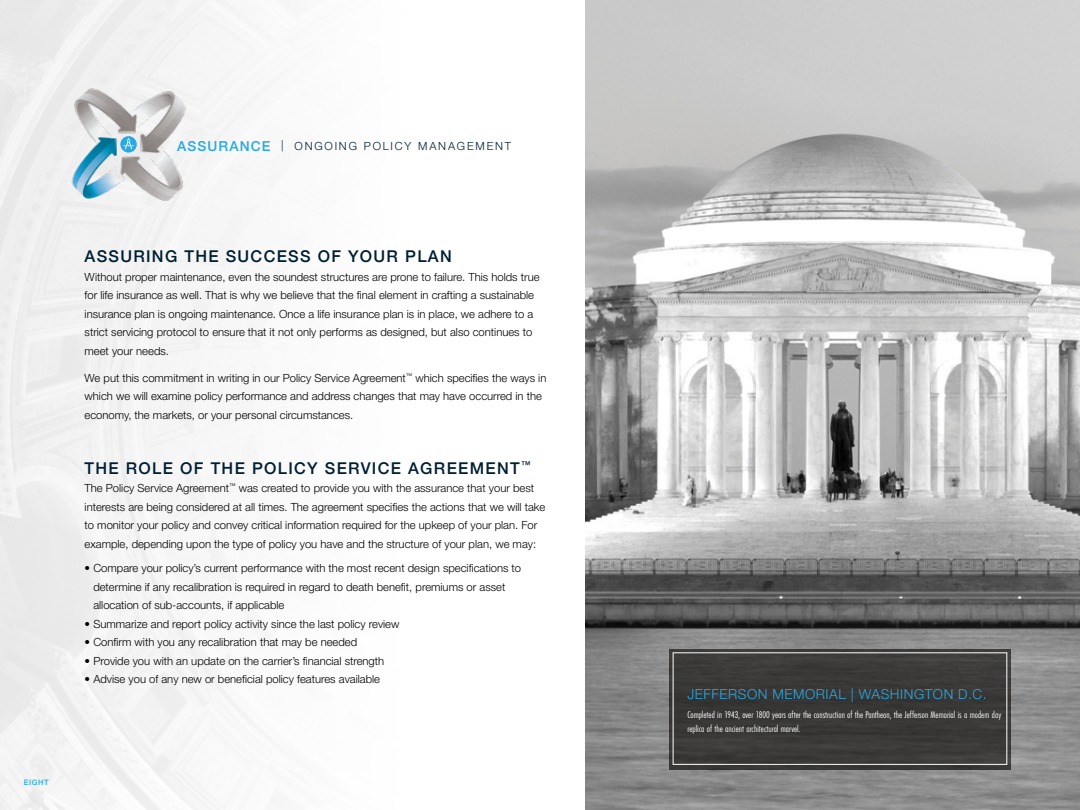
<style>
.page{position:relative;width:1080px;height:810px;background:#fff}
.page>*{position:absolute;margin:0;border:0;box-sizing:border-box;transform-origin:0 0}
.t1{font:500 16.25px "Helvetica Neue";letter-spacing:.08em;color:#002032}
.t2{font:300 13.75px "Helvetica Neue";letter-spacing:.04em;color:#28aae1}
.t3{font:300 11.25px/18.5px "Helvetica Neue";color:#000}
.t4{font:300 11.25px "Helvetica Neue";letter-spacing:.16em;color:#002032}
.t5{font:10px/13.5px "Futura PT Cond";color:#fff}
.t6{font:500 7.5px "Helvetica Neue";letter-spacing:.08em;color:#28aae1}
.s1{font-weight:500;font-size:13.75px;color:#28aae1}
</style>
<div class="page">
<img style="left:585px;top:0;width:495px;height:810px">
<div style="left:669px;top:649px;width:342px;height:120px;background:#3a3938"></div>
<div style="left:673px;top:652px;width:334px;height:113px;border:1px solid #fff"></div>
<img style="left:52px;top:83px;width:157px;height:128px">
<svg style="left:120px;top:136px;width:17px;height:17px"></svg>
<p class="t4" style="left:177px;top:137px;width:335px"><span class="s1">ASSURANCE</span> | ONGOING POLICY MANAGEMENT</p>
<h1 class="t1" style="left:85px;top:243px;width:369px">ASSURING THE SUCCESS OF YOUR PLAN</h1>
<p class="t3" style="left:85px;top:267px;width:456px">Without proper maintenance, even the soundest structures are prone to failure. This holds true for life insurance as well. That is why we believe that the final element in crafting a sustainable insurance plan is ongoing maintenance. Once a life insurance plan is in place, we adhere to a strict servicing protocol to ensure that it not only performs as designed, but also continues to meet your needs.</p>
<p class="t3" style="left:85px;top:368px;width:463px">We put this commitment in writing in our Policy Service Agreement<sup>™</sup> which specifies the ways in which we will examine policy performance and address changes that may have occurred in the economy, the markets, or your personal circumstances.</p>
<h1 class="t1" style="left:85px;top:455px;width:447px">THE ROLE OF THE POLICY SERVICE AGREEMENT<sup>™</sup></h1>
<p class="t3" style="left:85px;top:478px;width:462px">The Policy Service Agreement<sup>™</sup> was created to provide you with the assurance that your best interests are being considered at all times. The agreement specifies the actions that we will take to monitor your policy and convey critical information required for the upkeep of your plan. For example, depending upon the type of policy you have and the structure of your plan, we may:</p>
<p class="t3" style="left:93px;top:558px;width:429px;text-indent:-9px">• Compare your policy’s current performance with the most recent design specifications to determine if any recalibration is required in regard to death benefit, premiums or asset allocation of sub-accounts, if applicable</p>
<p class="t3" style="left:85px;top:614px;width:316px">• Summarize and report policy activity since the last policy review</p>
<p class="t3" style="left:85px;top:632px;width:274px">• Confirm with you any recalibration that may be needed</p>
<p class="t3" style="left:85px;top:651px;width:301px">• Provide you with an update on the carrier’s financial strength</p>
<p class="t3" style="left:85px;top:669px;width:297px">• Advise you of any new or beneficial policy features available</p>
<p class="t6" style="left:24px;top:776px;width:26px">EIGHT</p>
<p class="t2" style="left:688px;top:683px;width:301px">JEFFERSON MEMORIAL | WASHINGTON D.C.</p>
<p class="t5" style="left:688px;top:708px;width:315px">Completed in 1943, over 1800 years after the construction of the Pantheon, the Jefferson Memorial is a modern day replica of the ancient architectural marvel.</p>
</div>
